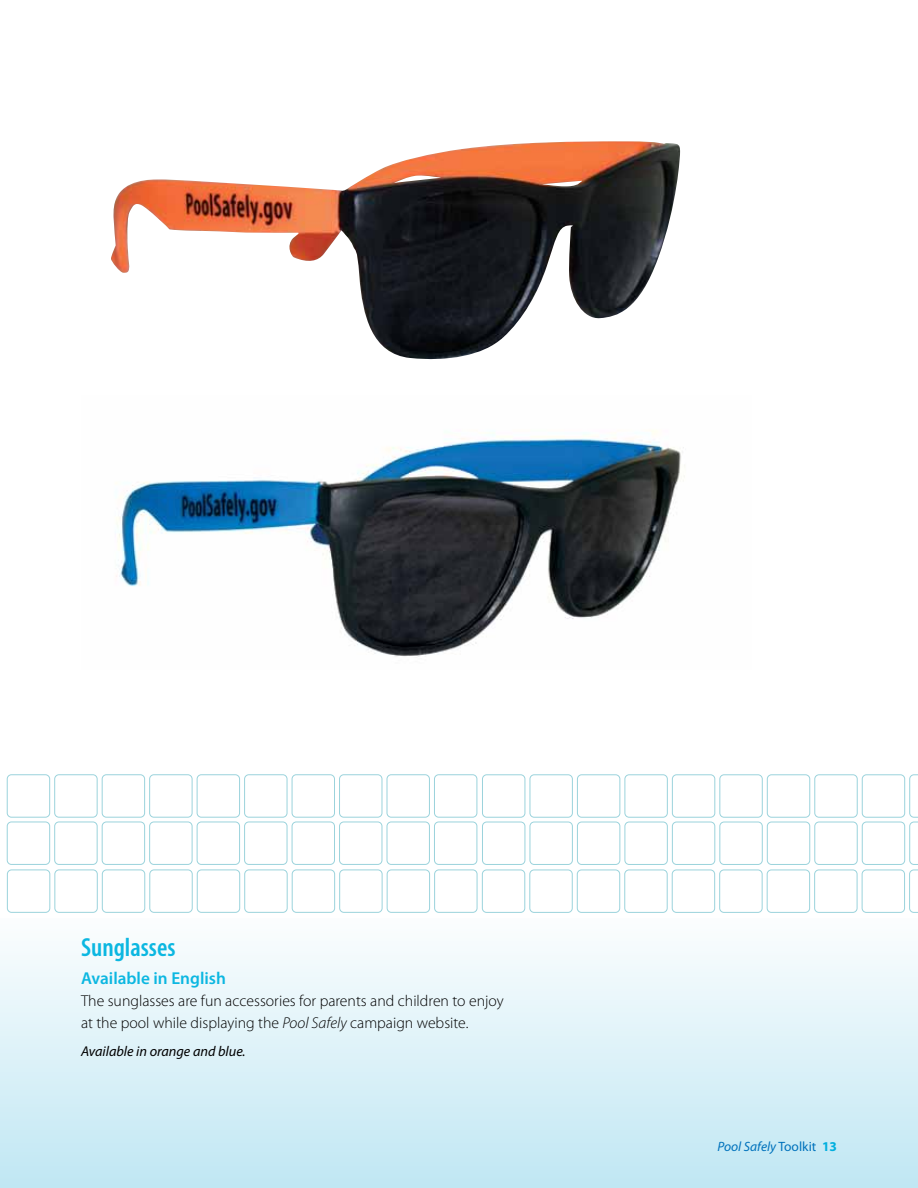
<style>
.page{position:relative;width:918px;height:1188px;background:#fff}
.page>*{position:absolute;margin:0;border:0;box-sizing:border-box;transform-origin:0 0}
.t1{font:600 condensed 26.25px "Myriad Pro";color:#0cb7e1}
.t2{font:600 17.25px "Myriad Pro";color:#0cb7e1}
.t3{font:300 15.75px/21.8px "Myriad Pro";color:#000}
.t4{font:italic 14.25px "Myriad Pro";color:#000}
.t5{font:italic 13.5px "Myriad Pro";color:#0072bc}
.s1{font-style:italic}
.s2{font-style:normal}
.s3{font-weight:700;font-style:normal;color:#00afde}
</style>
<div class="page">
<div style="left:0;top:918px;width:918px;height:270px;background:linear-gradient(to bottom,#fcfdfe,#c0e7f3)"></div>
<div style="left:625px;top:870px;width:42px;height:43px;border:1px solid #9bd3dc;border-radius:4px"></div>
<div style="left:672px;top:870px;width:43px;height:43px;border:1px solid #9bd3dc;border-radius:4px"></div>
<div style="left:720px;top:870px;width:42px;height:43px;border:1px solid #9bd3dc;border-radius:4px"></div>
<div style="left:767px;top:870px;width:43px;height:43px;border:1px solid #9bd3dc;border-radius:4px"></div>
<div style="left:814px;top:870px;width:43px;height:43px;border:1px solid #9bd3dc;border-radius:4px"></div>
<div style="left:862px;top:870px;width:43px;height:43px;border:1px solid #9bd3dc;border-radius:4px"></div>
<div style="left:482px;top:870px;width:43px;height:43px;border:1px solid #9bd3dc;border-radius:4px"></div>
<div style="left:530px;top:870px;width:42px;height:43px;border:1px solid #9bd3dc;border-radius:4px"></div>
<div style="left:577px;top:870px;width:43px;height:43px;border:1px solid #9bd3dc;border-radius:4px"></div>
<div style="left:625px;top:822px;width:43px;height:43px;border:1px solid #9bd3dc;border-radius:4px"></div>
<div style="left:672px;top:822px;width:43px;height:43px;border:1px solid #9bd3dc;border-radius:4px"></div>
<div style="left:720px;top:822px;width:42px;height:43px;border:1px solid #9bd3dc;border-radius:4px"></div>
<div style="left:767px;top:822px;width:43px;height:43px;border:1px solid #9bd3dc;border-radius:4px"></div>
<div style="left:815px;top:822px;width:42px;height:43px;border:1px solid #9bd3dc;border-radius:4px"></div>
<div style="left:672px;top:775px;width:43px;height:42px;border:1px solid #9bd3dc;border-radius:4px"></div>
<div style="left:720px;top:775px;width:42px;height:42px;border:1px solid #9bd3dc;border-radius:4px"></div>
<div style="left:767px;top:775px;width:43px;height:42px;border:1px solid #9bd3dc;border-radius:4px"></div>
<div style="left:815px;top:775px;width:42px;height:42px;border:1px solid #9bd3dc;border-radius:4px"></div>
<div style="left:862px;top:822px;width:43px;height:43px;border:1px solid #9bd3dc;border-radius:4px"></div>
<div style="left:862px;top:775px;width:43px;height:42px;border:1px solid #9bd3dc;border-radius:4px"></div>
<svg style="left:909px;top:775px;width:9px;height:138px"></svg>
<div style="left:482px;top:822px;width:43px;height:43px;border:1px solid #9bd3dc;border-radius:4px"></div>
<div style="left:530px;top:822px;width:43px;height:43px;border:1px solid #9bd3dc;border-radius:4px"></div>
<div style="left:482px;top:775px;width:43px;height:42px;border:1px solid #9bd3dc;border-radius:4px"></div>
<div style="left:530px;top:775px;width:43px;height:42px;border:1px solid #9bd3dc;border-radius:4px"></div>
<div style="left:577px;top:822px;width:43px;height:43px;border:1px solid #9bd3dc;border-radius:4px"></div>
<div style="left:577px;top:775px;width:43px;height:42px;border:1px solid #9bd3dc;border-radius:4px"></div>
<div style="left:625px;top:775px;width:43px;height:42px;border:1px solid #9bd3dc;border-radius:4px"></div>
<div style="left:339px;top:870px;width:43px;height:43px;border:1px solid #9bd3dc;border-radius:4px"></div>
<div style="left:292px;top:870px;width:43px;height:43px;border:1px solid #9bd3dc;border-radius:4px"></div>
<div style="left:245px;top:870px;width:42px;height:43px;border:1px solid #9bd3dc;border-radius:4px"></div>
<div style="left:197px;top:870px;width:43px;height:43px;border:1px solid #9bd3dc;border-radius:4px"></div>
<div style="left:150px;top:870px;width:42px;height:43px;border:1px solid #9bd3dc;border-radius:4px"></div>
<div style="left:102px;top:870px;width:43px;height:43px;border:1px solid #9bd3dc;border-radius:4px"></div>
<div style="left:55px;top:870px;width:42px;height:43px;border:1px solid #9bd3dc;border-radius:4px"></div>
<div style="left:7px;top:870px;width:43px;height:43px;border:1px solid #9bd3dc;border-radius:4px"></div>
<div style="left:434px;top:870px;width:43px;height:43px;border:1px solid #9bd3dc;border-radius:4px"></div>
<div style="left:387px;top:870px;width:43px;height:43px;border:1px solid #9bd3dc;border-radius:4px"></div>
<div style="left:339px;top:822px;width:43px;height:43px;border:1px solid #9bd3dc;border-radius:4px"></div>
<div style="left:292px;top:822px;width:43px;height:43px;border:1px solid #9bd3dc;border-radius:4px"></div>
<div style="left:244px;top:822px;width:43px;height:43px;border:1px solid #9bd3dc;border-radius:4px"></div>
<div style="left:197px;top:822px;width:43px;height:43px;border:1px solid #9bd3dc;border-radius:4px"></div>
<div style="left:149px;top:822px;width:43px;height:43px;border:1px solid #9bd3dc;border-radius:4px"></div>
<div style="left:292px;top:775px;width:43px;height:42px;border:1px solid #9bd3dc;border-radius:4px"></div>
<div style="left:244px;top:775px;width:43px;height:42px;border:1px solid #9bd3dc;border-radius:4px"></div>
<div style="left:197px;top:775px;width:43px;height:42px;border:1px solid #9bd3dc;border-radius:4px"></div>
<div style="left:149px;top:775px;width:43px;height:42px;border:1px solid #9bd3dc;border-radius:4px"></div>
<div style="left:102px;top:822px;width:43px;height:43px;border:1px solid #9bd3dc;border-radius:4px"></div>
<div style="left:55px;top:822px;width:42px;height:43px;border:1px solid #9bd3dc;border-radius:4px"></div>
<div style="left:7px;top:822px;width:43px;height:43px;border:1px solid #9bd3dc;border-radius:4px"></div>
<div style="left:102px;top:775px;width:43px;height:42px;border:1px solid #9bd3dc;border-radius:4px"></div>
<div style="left:55px;top:775px;width:42px;height:42px;border:1px solid #9bd3dc;border-radius:4px"></div>
<div style="left:7px;top:775px;width:43px;height:42px;border:1px solid #9bd3dc;border-radius:4px"></div>
<div style="left:434px;top:822px;width:43px;height:43px;border:1px solid #9bd3dc;border-radius:4px"></div>
<div style="left:434px;top:775px;width:43px;height:42px;border:1px solid #9bd3dc;border-radius:4px"></div>
<div style="left:387px;top:822px;width:43px;height:43px;border:1px solid #9bd3dc;border-radius:4px"></div>
<div style="left:387px;top:775px;width:43px;height:42px;border:1px solid #9bd3dc;border-radius:4px"></div>
<div style="left:339px;top:775px;width:43px;height:42px;border:1px solid #9bd3dc;border-radius:4px"></div>
<img style="left:111px;top:141px;width:569px;height:219px">
<img style="left:116px;top:430px;width:569px;height:227px">
<h1 class="t1" style="left:81px;top:931px;width:96px">Sunglasses</h1>
<p class="t2" style="left:81px;top:967px;width:146px">Available in English</p>
<p class="t3" style="left:81px;top:990px;width:424px">The sunglasses are fun accessories for parents and children to enjoy at the pool while displaying the <span class="s1">Pool Safely</span> campaign website.</p>
<p class="t4" style="left:81px;top:1043px;width:166px">Available in orange and blue.</p>
<p class="t5" style="left:717px;top:1138px;width:121px">Pool Safely <span class="s2">Toolkit</span> <span class="s3">13</span></p>
</div>
